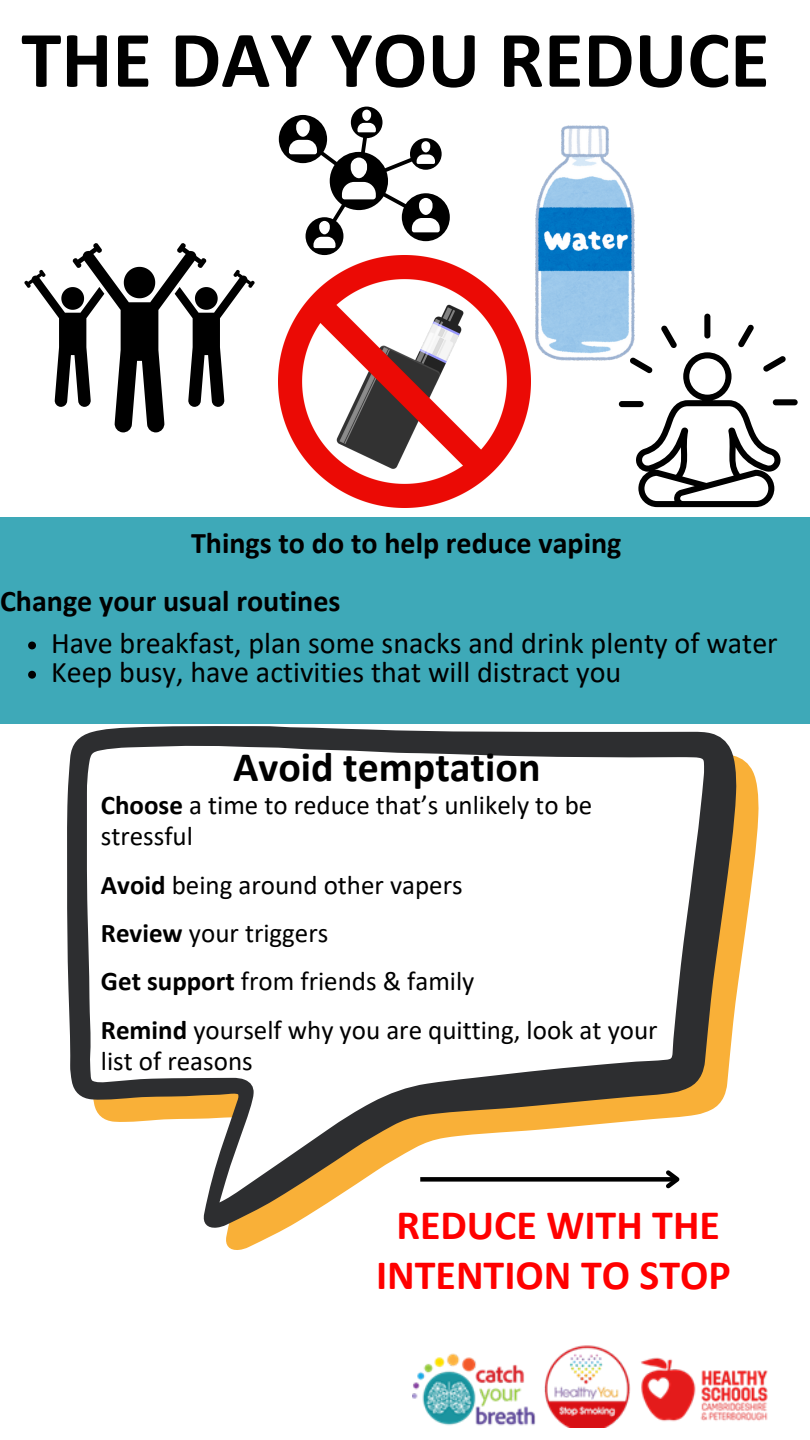
<style>
.page{position:relative;width:810px;height:1440px;background:#fff}
.page>*{position:absolute;margin:0;border:0;box-sizing:border-box;transform-origin:0 0}
.t1{font:700 81px "Calibri";color:#000}
.t2{font:700 42px/49.5px "Calibri";color:#f00;text-align:center}
.t3{font:700 42px "Calibri";color:#000}
.t4{font:30px "Calibri";color:#000}
.t5{font:700 30px "Calibri";color:#000}
.t6{font:27px/31.5px "Calibri";color:#000}
.s1{font-weight:700}
</style>
<div class="page">
<img style="left:413px;top:1345px;width:355px;height:82px">
<img style="left:536px;top:125px;width:99px;height:235px">
<svg style="left:24px;top:243px;width:231px;height:190px"></svg>
<svg style="left:279px;top:107px;width:171px;height:148px"></svg>
<img style="left:279px;top:255px;width:252px;height:252px">
<svg style="left:619px;top:314px;width:179px;height:193px"></svg>
<div style="left:0;top:517px;width:810px;height:207px;background:#3ea9b8"></div>
<svg style="left:226px;top:756px;width:533px;height:494px"></svg>
<svg style="left:67px;top:726px;width:669px;height:503px"></svg>
<svg style="left:87px;top:746px;width:617px;height:456px"></svg>
<svg style="left:28px;top:642px;width:8px;height:7px"></svg>
<svg style="left:28px;top:671px;width:8px;height:8px"></svg>
<div style="left:420px;top:1177px;width:257px;height:5px;background:#000"></div>
<svg style="left:662px;top:1166px;width:23px;height:26px"></svg>
<p class="t1" style="left:21px;top:26px;width:750px">THE DAY YOU REDUCE</p>
<p class="t5" style="left:191px;top:531px;width:432px">Things to do to help reduce vaping</p>
<h5 class="t5" style="left:0;top:589px;width:342px">Change your usual routines</h5>
<p class="t4" style="left:51px;top:630px;width:728px">Have breakfast, plan some snacks and drink plenty of water</p>
<h3 class="t4" style="left:51px;top:660px;width:572px">Keep busy, have activities that will distract you</h3>
<h1 class="t3" style="left:233px;top:750px;width:309px">Avoid temptation</h1>
<p class="t6" style="left:101px;top:791px;width:493px"><span class="s1">Choose</span> a time to reduce that’s unlikely to be stressful</p>
<p class="t6" style="left:101px;top:871px;width:363px"><span class="s1">Avoid</span> being around other vapers</p>
<p class="t6" style="left:101px;top:919px;width:229px"><span class="s1">Review</span> your triggers</p>
<h4 class="t6" style="left:101px;top:968px;width:375px"><span class="s1">Get support</span> from friends &amp; family</h4>
<h4 class="t6" style="left:101px;top:1016px;width:558px"><span class="s1">Remind</span> yourself why you are quitting, look at your list of reasons</h4>
<p class="t2" style="left:376px;top:1204px;width:356px">REDUCE WITH THE<br>INTENTION TO STOP</p>
</div>
